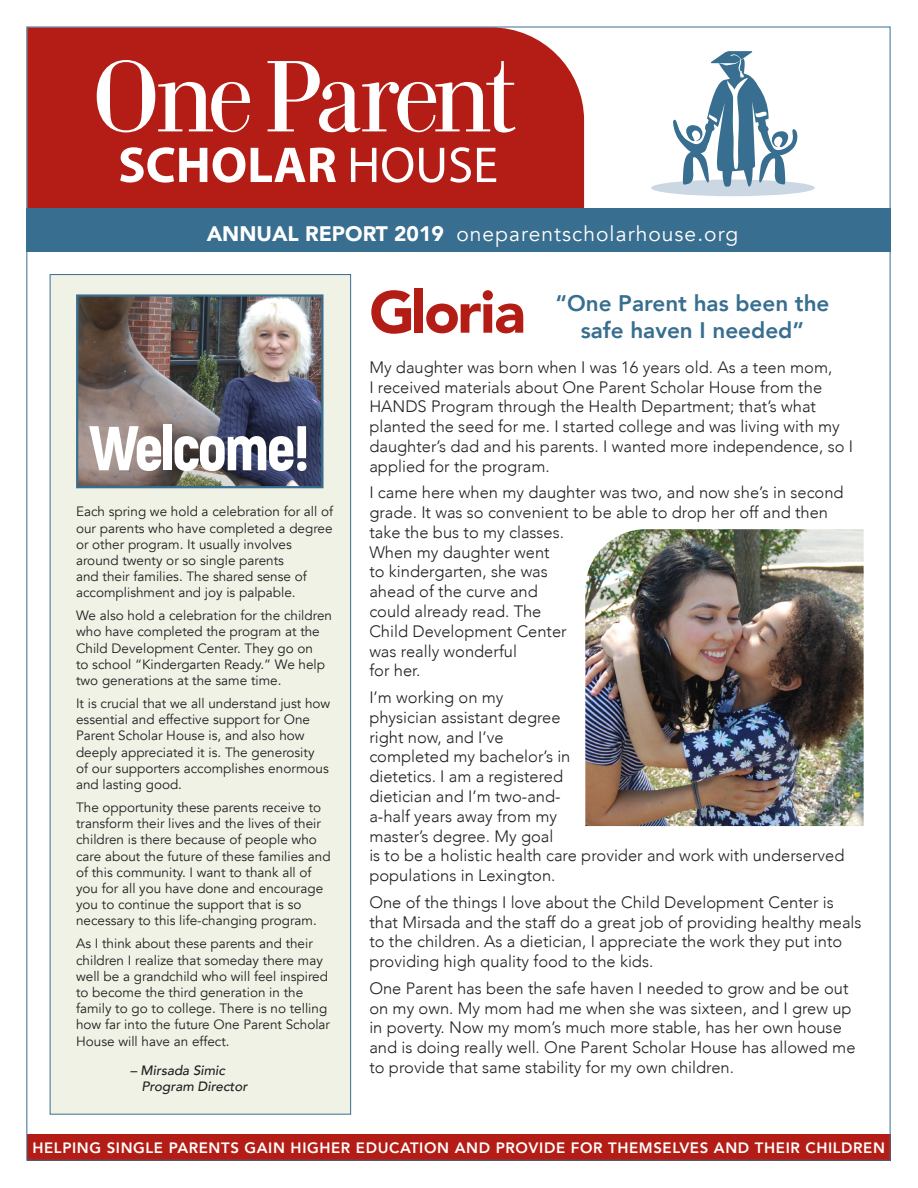
<style>
.page{position:relative;width:918px;height:1188px;background:#fff}
.page>*{position:absolute;margin:0;border:0;box-sizing:border-box;transform-origin:0 0}
.t1{font:900 63px "Akrobat";letter-spacing:-.04em;color:#fff}
.t2{font:900 58.5px "Avenir";letter-spacing:-.04em;color:#b41d15}
.t3{font:800 22.5px/27px "Avenir";color:#386e8f;text-align:center}
.t4{font:21px "Avenir";letter-spacing:.05em;color:#fff}
.t5{font:300 16.5px/19.8px "Avenir";color:#231f20}
.t6{font:800 15px "Avenir";letter-spacing:.04em;color:#fff}
.t7{font:13.5px/16.2px "Avenir";color:#231f20}
.t8{font:italic 500 13.5px "Avenir";color:#231f20}
.s1{font-weight:900}
</style>
<div class="page">
<div style="left:28px;top:29px;width:556px;height:180px;background:#b41d15"></div>
<div style="left:27px;top:1134px;width:863px;height:27px;background:#b41d15"></div>
<div style="left:50px;top:274px;width:301px;height:841px;background:#f0f2e6;border:1px solid #386e8f"></div>
<div style="left:26px;top:209px;width:864px;height:43px;background:#386e8f"></div>
<div style="left:651px;top:180px;width:164px;height:16px;background:#cbd8e4;border-radius:50%"></div>
<svg style="left:672px;top:51px;width:126px;height:136px"></svg>
<svg style="left:97px;top:60px;width:153px;height:72px"></svg>
<svg style="left:268px;top:61px;width:248px;height:72px"></svg>
<svg style="left:120px;top:147px;width:87px;height:36px"></svg>
<svg style="left:213px;top:147px;width:32px;height:36px"></svg>
<svg style="left:251px;top:148px;width:85px;height:34px"></svg>
<svg style="left:351px;top:148px;width:25px;height:34px"></svg>
<svg style="left:382px;top:147px;width:31px;height:36px"></svg>
<svg style="left:419px;top:148px;width:25px;height:35px"></svg>
<svg style="left:450px;top:147px;width:21px;height:36px"></svg>
<svg style="left:477px;top:148px;width:19px;height:34px"></svg>
<img style="left:585px;top:529px;width:279px;height:297px">
<img style="left:79px;top:297px;width:242px;height:188px">
<div style="left:76px;top:294px;width:248px;height:194px;border:2px solid #386e8f"></div>
<p class="t4" style="left:207px;top:221px;width:533px"><span class="s1">ANNUAL REPORT 2019</span> oneparentscholarhouse.org</p>
<p class="t1" style="left:89px;top:407px;width:223px">Welcome!</p>
<p class="t7" style="left:76px;top:504px;width:259px">Each spring we hold a celebration for all of our parents who have completed a degree or other program. It usually involves around twenty or so single parents<br>and their families. The shared sense of accomplishment and joy is palpable.</p>
<p class="t7" style="left:76px;top:608px;width:257px">We also hold a celebration for the children who have completed the program at the Child Development Center. They go on<br>to school “Kindergarten Ready.” We help two generations at the same time.</p>
<p class="t7" style="left:76px;top:695px;width:256px">It is crucial that we all understand just how essential and effective support for One Parent Scholar House is, and also how deeply appreciated it is. The generosity<br>of our supporters accomplishes enormous and lasting good.</p>
<p class="t7" style="left:76px;top:799px;width:256px">The opportunity these parents receive to transform their lives and the lives of their children is there because of people who care about the future of these families and of this community. I want to thank all of you for all you have done and encourage you to continue the support that is so necessary to this life-changing program.</p>
<p class="t7" style="left:76px;top:936px;width:255px">As I think about these parents and their children I realize that someday there may well be a grandchild who will feel inspired to become the third generation in the family to go to college. There is no telling how far into the future One Parent Scholar House will have an effect.</p>
<p class="t8" style="left:130px;top:1062px;width:96px">– Mirsada Simic</p>
<p class="t8" style="left:141px;top:1079px;width:108px">Program Director</p>
<p class="t2" style="left:369px;top:262px;width:158px">Gloria</p>
<p class="t5" style="left:369px;top:357px;width:485px">My daughter was born when I was 16 years old. As a teen mom,<br>I received materials about One Parent Scholar House from the HANDS Program through the Health Department; that’s what planted the seed for me. I started college and was living with my daughter’s dad and his parents. I wanted more independence, so I applied for the program.</p>
<p class="t5" style="left:369px;top:483px;width:476px">I came here when my daughter was two, and now she’s in second grade. It was so convenient to be able to drop her off and then take the bus to my classes.<br>When my daughter went<br>to kindergarten, she was<br>ahead of the curve and<br>could already read. The<br>Child Development Center<br>was really wonderful<br>for her.</p>
<p class="t5" style="left:369px;top:687px;width:477px">I’m working on my<br>physician assistant degree<br>right now, and I’ve<br>completed my bachelor’s in<br>dietetics. I am a registered<br>dietician and I’m two-and-<br>a-half years away from my<br>master’s degree. My goal<br>is to be a holistic health care provider and work with underserved populations in Lexington.</p>
<p class="t5" style="left:369px;top:892px;width:494px">One of the things I love about the Child Development Center is that Mirsada and the staff do a great job of providing healthy meals to the children. As a dietician, I appreciate the work they put into providing high quality food to the kids.</p>
<p class="t5" style="left:369px;top:978px;width:488px">One Parent has been the safe haven I needed to grow and be out on my own. My mom had me when she was sixteen, and I grew up in poverty. Now my mom’s much more stable, has her own house and is doing really well. One Parent Scholar House has allowed me to provide that same stability for my own children.</p>
<p class="t3" style="left:555px;top:290px;width:276px">“One Parent has been the safe haven I needed”</p>
<p class="t6" style="left:32px;top:1136px;width:854px">HELPING SINGLE PARENTS GAIN HIGHER EDUCATION AND PROVIDE FOR THEMSELVES AND THEIR CHILDREN</p>
</div>
